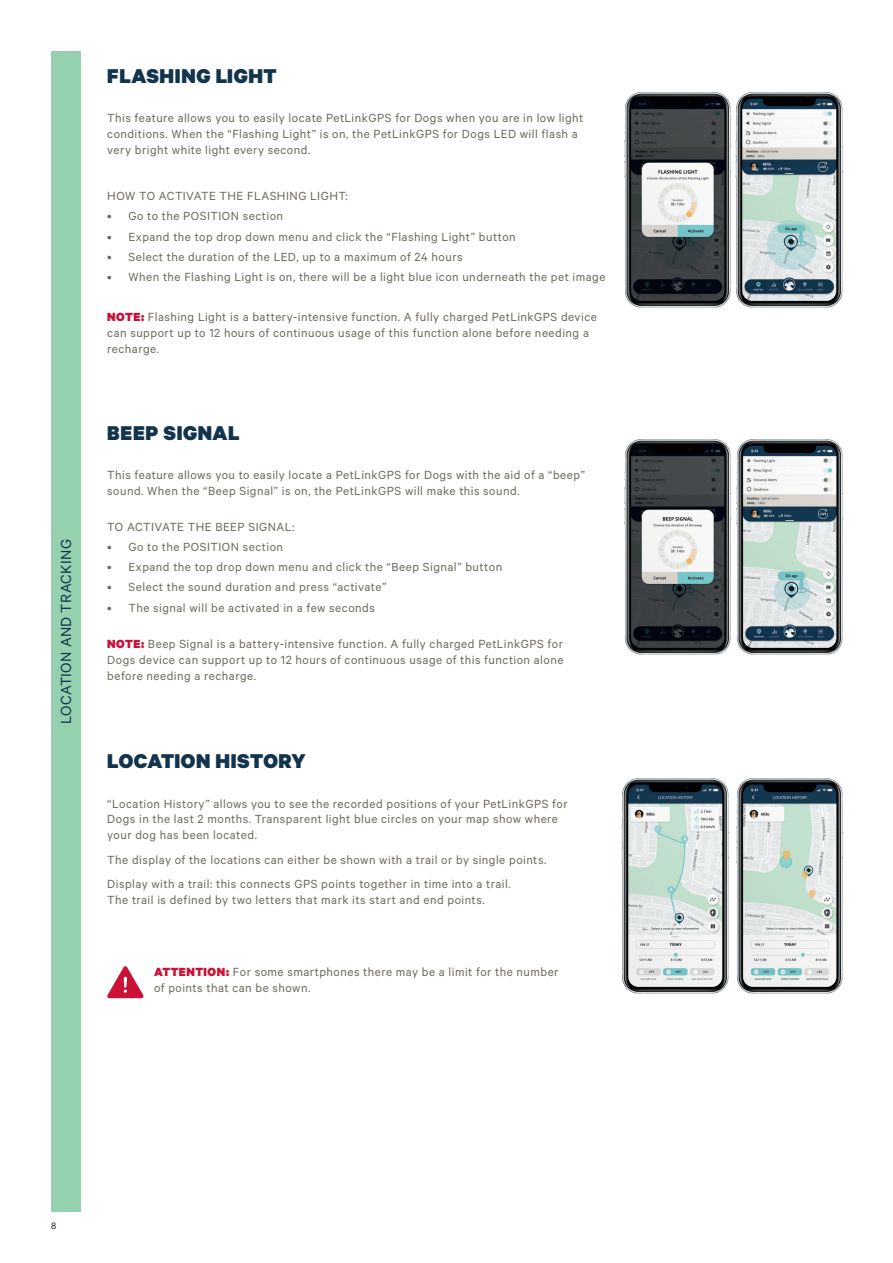
<style>
.page{position:relative;width:893px;height:1263px;background:#fff}
.page>*{position:absolute;margin:0;border:0;box-sizing:border-box;transform-origin:0 0}
.t1{font:900 22.5px "Calibre";letter-spacing:.025em;color:#13344d}
.t2{font:16.5px "Calibre";letter-spacing:.015em;color:#13344d}
.t3{font:13.35px/15.9px "Calibre";letter-spacing:.035em;color:#6d695c}
.t4{font:10.5px "Calibre";color:#231f20}
.s1{font-weight:900;color:#cb1136}
</style>
<div class="page">
<div style="left:51px;top:51px;width:30px;height:1161px;background:#95d1ae"></div>
<img style="left:624px;top:92px;width:87px;height:216px">
<img style="left:711px;top:92px;width:133px;height:216px">
<svg style="left:107px;top:966px;width:37px;height:32px"></svg>
<img style="left:624px;top:439px;width:88px;height:216px">
<img style="left:621px;top:778px;width:91px;height:216px">
<img style="left:712px;top:778px;width:132px;height:216px">
<img style="left:712px;top:439px;width:132px;height:216px">
<p class="t2" style="left:57px;top:724px;width:186px;rotate:-90deg">LOCATION AND TRACKING</p>
<h1 class="t1" style="left:107px;top:62px;width:171px">FLASHING LIGHT</h1>
<p class="t3" style="left:107px;top:109px;width:478px">This feature allows you to easily locate PetLinkGPS for Dogs when you are in low light conditions. When the “Flashing Light” is on, the PetLinkGPS for Dogs LED will flash a very bright white light every second.</p>
<p class="t3" style="left:107px;top:188px;width:242px">HOW TO ACTIVATE THE FLASHING LIGHT:</p>
<p class="t3" style="left:107px;top:208px;width:177px">• Go to the POSITION section</p>
<p class="t3" style="left:107px;top:228px;width:410px">• Expand the top drop down menu and click the “Flashing Light” button</p>
<p class="t3" style="left:107px;top:248px;width:357px">• Select the duration of the LED, up to a maximum of 24 hours</p>
<p class="t3" style="left:107px;top:268px;width:500px">• When the Flashing Light is on, there will be a light blue icon underneath the pet image</p>
<p class="t3" style="left:107px;top:309px;width:491px"><span class="s1">NOTE:</span> Flashing Light is a battery-intensive function. A fully charged PetLinkGPS device can support up to 12 hours of continuous usage of this function alone before needing a recharge.</p>
<h1 class="t1" style="left:107px;top:419px;width:134px">BEEP SIGNAL</h1>
<p class="t3" style="left:107px;top:466px;width:479px">This feature allows you to easily locate a PetLinkGPS for Dogs with the aid of a “beep” sound. When the “Beep Signal” is on, the PetLinkGPS will make this sound.</p>
<p class="t3" style="left:107px;top:518px;width:189px">TO ACTIVATE THE BEEP SIGNAL:</p>
<p class="t3" style="left:107px;top:538px;width:177px">• Go to the POSITION section</p>
<p class="t3" style="left:107px;top:559px;width:396px">• Expand the top drop down menu and click the “Beep Signal” button</p>
<p class="t3" style="left:107px;top:579px;width:281px">• Select the sound duration and press “activate”</p>
<p class="t3" style="left:107px;top:599px;width:269px">• The signal will be activated in a few seconds</p>
<p class="t3" style="left:107px;top:635px;width:458px;text-align:justify"><span class="s1">NOTE:</span> Beep Signal is a battery-intensive function. A fully charged PetLinkGPS for Dogs device can support up to 12 hours of continuous usage of this function alone before needing a recharge.</p>
<h1 class="t1" style="left:107px;top:747px;width:200px">LOCATION HISTORY</h1>
<p class="t3" style="left:107px;top:795px;width:462px">“Location History” allows you to see the recorded positions of your PetLinkGPS for<br>Dogs in the last 2 months. Transparent light blue circles on your map show where your dog has been located.</p>
<p class="t3" style="left:107px;top:847px;width:441px;line-height:24.5px">The display of the locations can either be shown with a trail or by single points.<br>Display with a trail: this connects GPS points together in time into a trail.</p>
<p class="t3" style="left:107px;top:892px;width:379px">The trail is defined by two letters that mark its start and end points.</p>
<p class="t3" style="left:154px;top:963px;width:406px"><span class="s1">ATTENTION:</span> For some smartphones there may be a limit for the number of points that can be shown.</p>
<p class="t4" style="left:51px;top:1220px;width:7px">8</p>
</div>
